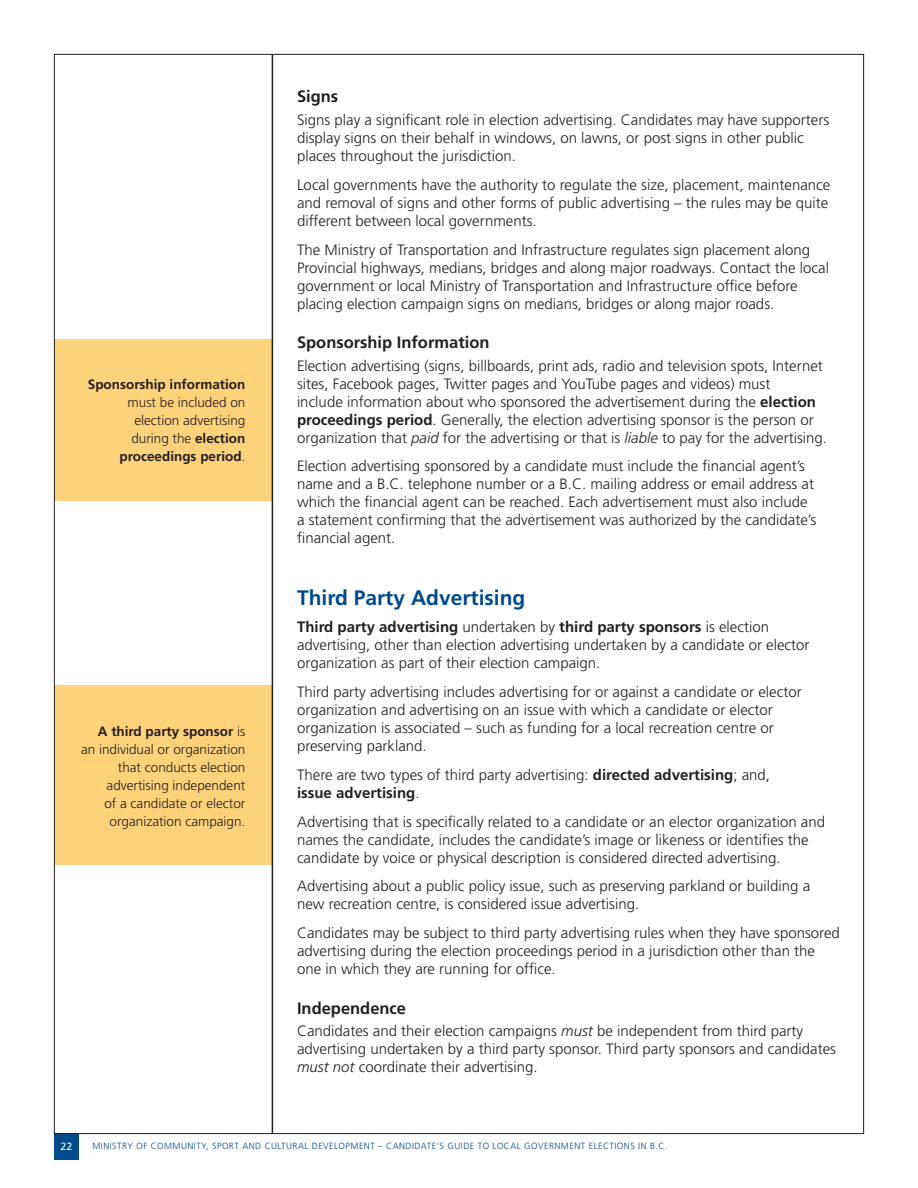
<style>
.page{position:relative;width:918px;height:1188px;background:#fff}
.page>*{position:absolute;margin:0;border:0;box-sizing:border-box;transform-origin:0 0}
.Head_A_New{font:700 21px "Frutiger LT Std";color:#004a8d}
.Head_B_New{font:700 16.5px "Frutiger LT Std";color:#231f20}
.No_Spacing{font:300 15px/18px "Frutiger LT Std";color:#231f20}
.Sidebar_Right{font:300 13.5px/18px "Frutiger LT Std";color:#231f20;text-align:right}
.Sidebar_Right-2{font:700 13.5px/18px "Frutiger LT Std";color:#231f20;text-align:right}
.t1{font:10.5px "Frutiger LT Std";color:#fff}
.t2{font:300 9px "Frutiger LT Std";letter-spacing:.05em;color:#004a8d}
.s1{font-weight:300}
.s2{font-weight:700}
.s3{font-style:italic}
</style>
<div class="page">
<div style="left:54px;top:1133px;width:25px;height:27px;background:#004a8d"></div>
<div style="left:54px;top:686px;width:218px;height:180px;background:#fed17b"></div>
<div style="left:54px;top:339px;width:218px;height:162px;background:#fed17b"></div>
<hr style="left:272px;top:54px;width:1px;height:1080px;background:#231f20">
<p class="Sidebar_Right-2" style="left:88px;top:376px;width:159px">Sponsorship information <span class="s1">must be included on election advertising<br>during the</span> election proceedings period<span class="s1">.</span></p>
<p class="Sidebar_Right" style="left:81px;top:722px;width:166px"><span class="s2">A third party sponsor</span> is an individual or organization that conducts election advertising independent<br>of a candidate or elector organization campaign.</p>
<p class="Head_B_New" style="left:297px;top:87px;width:43px">Signs</p>
<p class="No_Spacing" style="left:297px;top:111px;width:534px">Signs play a significant role in election advertising. Candidates may have supporters display signs on their behalf in windows, on lawns, or post signs in other public places throughout the jurisdiction.</p>
<p class="No_Spacing" style="left:297px;top:176px;width:535px">Local governments have the authority to regulate the size, placement, maintenance and removal of signs and other forms of public advertising – the rules may be quite different between local governments.</p>
<p class="No_Spacing" style="left:297px;top:241px;width:534px">The Ministry of Transportation and Infrastructure regulates sign placement along Provincial highways, medians, bridges and along major roadways. Contact the local government or local Ministry of Transportation and Infrastructure office before placing election campaign signs on medians, bridges or along major roads.</p>
<p class="Head_B_New" style="left:297px;top:333px;width:194px">Sponsorship Information</p>
<p class="No_Spacing" style="left:297px;top:357px;width:532px">Election advertising (signs, billboards, print ads, radio and television spots, Internet sites, Facebook pages, Twitter pages and YouTube pages and videos) must<br>include information about who sponsored the advertisement during the <span class="s2">election proceedings period</span>. Generally, the election advertising sponsor is the person or organization that <span class="s3">paid</span> for the advertising or that is <span class="s3">liable</span> to pay for the advertising.</p>
<p class="No_Spacing" style="left:297px;top:457px;width:521px">Election advertising sponsored by a candidate must include the financial agent’s name and a B.C. telephone number or a B.C. mailing address or email address at which the financial agent can be reached. Each advertisement must also include a statement confirming that the advertisement was authorized by the candidate’s financial agent.</p>
<p class="Head_A_New" style="left:297px;top:586px;width:230px">Third Party Advertising</p>
<p class="No_Spacing" style="left:297px;top:618px;width:514px"><span class="s2">Third party advertising</span> undertaken by <span class="s2">third party sponsors</span> is election advertising, other than election advertising undertaken by a candidate or elector organization as part of their election campaign.</p>
<p class="No_Spacing" style="left:297px;top:683px;width:506px">Third party advertising includes advertising for or against a candidate or elector organization and advertising on an issue with which a candidate or elector organization is associated – such as funding for a local recreation centre or preserving parkland.</p>
<p class="No_Spacing" style="left:297px;top:766px;width:475px">There are two types of third party advertising: <span class="s2">directed advertising</span>; and, <span class="s2">issue advertising</span>.</p>
<p class="No_Spacing" style="left:297px;top:813px;width:530px">Advertising that is specifically related to a candidate or an elector organization and names the candidate, includes the candidate’s image or likeness or identifies the candidate by voice or physical description is considered directed advertising.</p>
<p class="No_Spacing" style="left:297px;top:877px;width:515px">Advertising about a public policy issue, such as preserving parkland or building a new recreation centre, is considered issue advertising.</p>
<p class="No_Spacing" style="left:297px;top:924px;width:544px">Candidates may be subject to third party advertising rules when they have sponsored advertising during the election proceedings period in a jurisdiction other than the one in which they are running for office.</p>
<p class="Head_B_New" style="left:297px;top:998px;width:111px">Independence</p>
<p class="No_Spacing" style="left:297px;top:1022px;width:541px">Candidates and their election campaigns <span class="s3">must</span> be independent from third party advertising undertaken by a third party sponsor. Third party sponsors and candidates <span class="s3">must not</span> coordinate their advertising.</p>
<p class="t1" style="left:61px;top:1140px;width:13px">22</p>
<p class="t2" style="left:92px;top:1141px;width:576px">MINISTRY OF COMMUNITY, SPORT AND CULTURAL DEVELOPMENT – CANDIDATE’S GUIDE TO LOCAL GOVERNMENT ELECTIONS IN B.C.</p>
</div>
